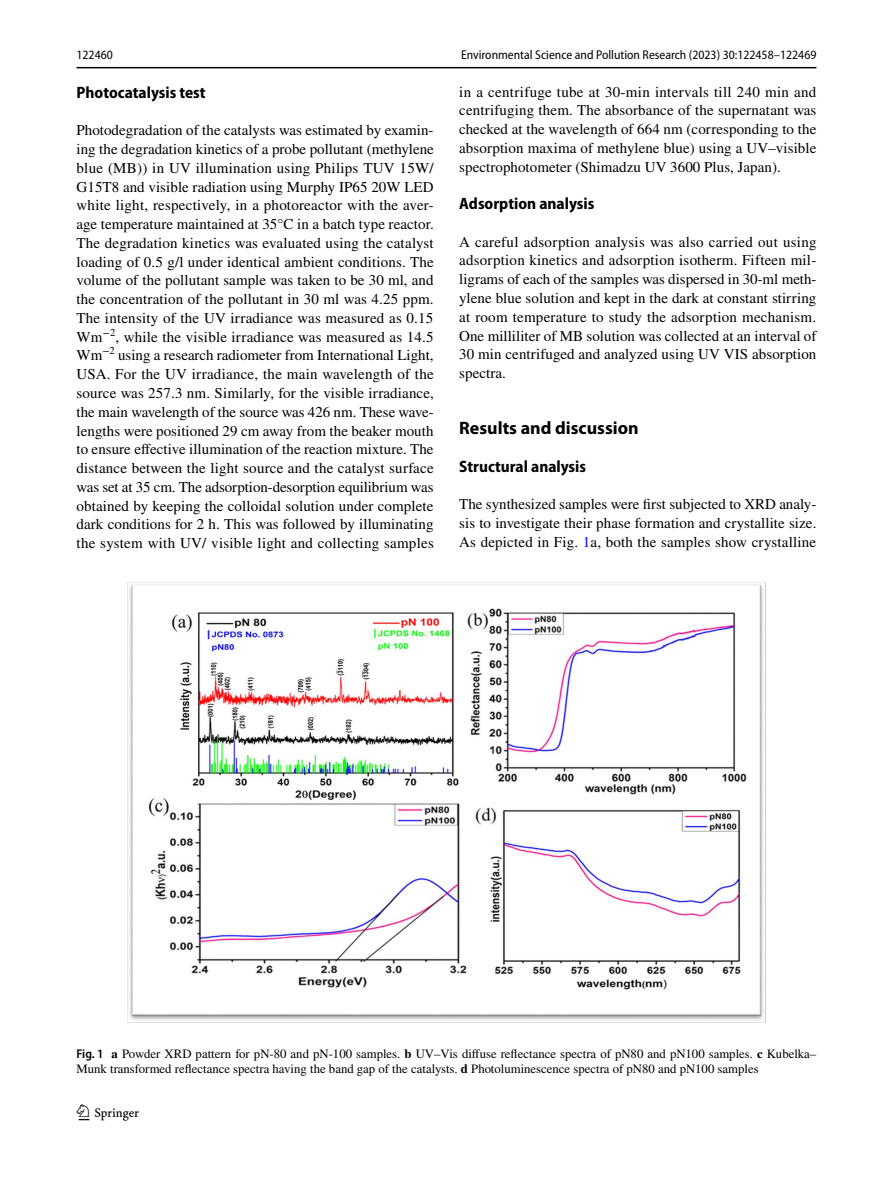
<style>
.page{position:relative;width:893px;height:1187px;background:#fff}
.page>*{position:absolute;margin:0;border:0;box-sizing:border-box;transform-origin:0 0}
.t1{font:22.5px "Springnew Regular 3";color:#000}
.t2{font:700 18px "Myriad Pro";color:#000}
.t3{font:700 semi-condensed 16.5px "Myriad Pro";color:#000}
.t4{font:15px/18.8px "STIX";letter-spacing:.005em;color:#000;text-align:justify}
.t5{font:12.75px/15px "STIX";color:#000}
.t6{font:semi-condensed 12.75px "Myriad Pro";color:#000}
.s1{color:#00f}
.s2{font-family:"Myriad Pro";font-weight:600;font-stretch:semi-condensed}
.s3{font-weight:700}
</style>
<div class="page">
<hr style="left:77px;top:67px;width:739px;height:1px;background:#000">
<img style="left:128px;top:582px;width:637px;height:438px">
<p class="t6" style="left:77px;top:48px;width:38px">122460</p>
<p class="t6" style="left:461px;top:48px;width:357px">Environmental Science and Pollution Research (2023) 30:122458–122469</p>
<p class="t3" style="left:77px;top:83px;width:131px">Photocatalysis test</p>
<p class="t4" style="left:77px;top:122px;width:359px">Photodegradation of the catalysts was estimated by examin&shy;ing the degradation kinetics of a probe pollutant (methylene blue (MB)) in UV illumination using Philips TUV 15W/ G15T8 and visible radiation using Murphy IP65 20W LED white light, respectively, in a photoreactor with the aver&shy;age temperature maintained at 35°C in a batch type reactor.<br>The degradation kinetics was evaluated using the catalyst loading of 0.5 g/l under identical ambient conditions. The volume of the pollutant sample was taken to be 30 ml, and the concentration of the pollutant in 30 ml was 4.25 ppm.<br>The intensity of the UV irradiance was measured as 0.15<br>Wm<sup>−2</sup>, while the visible irradiance was measured as 14.5<br>Wm<sup>−2</sup> using a research radiometer from International Light, USA. For the UV irradiance, the main wavelength of the source was 257.3 nm. Similarly, for the visible irradiance, the main wavelength of the source was 426 nm. These wave&shy;lengths were positioned 29 cm away from the beaker mouth to ensure effective illumination of the reaction mixture. The distance between the light source and the catalyst surface was set at 35 cm. The adsorption-desorption equilibrium was obtained by keeping the colloidal solution under complete dark conditions for 2 h. This was followed by illuminating the system with UV/ visible light and collecting samples</p>
<p class="t4" style="left:459px;top:83px;width:359px">in a centrifuge tube at 30-min intervals till 240 min and centrifuging them. The absorbance of the supernatant was checked at the wavelength of 664 nm (corresponding to the absorption maxima of methylene blue) using a UV–visible spectrophotometer (Shimadzu UV 3600 Plus, Japan).</p>
<p class="t3" style="left:459px;top:194px;width:137px">Adsorption analysis</p>
<p class="t4" style="left:459px;top:233px;width:359px">A careful adsorption analysis was also carried out using adsorption kinetics and adsorption isotherm. Fifteen mil&shy;ligrams of each of the samples was dispersed in 30-ml meth&shy;ylene blue solution and kept in the dark at constant stirring at room temperature to study the adsorption mechanism.<br>One milliliter of MB solution was collected at an interval of 30 min centrifuged and analyzed using UV VIS absorption spectra.</p>
<p class="t2" style="left:459px;top:416px;width:181px">Results and discussion</p>
<p class="t3" style="left:459px;top:457px;width:128px">Structural analysis</p>
<p class="t4" style="left:459px;top:496px;width:359px">The synthesized samples were first subjected to XRD analy&shy;sis to investigate their phase formation and crystallite size.<br>As depicted in Fig. <span class="s1">1</span>a, both the samples show crystalline</p>
<p class="t5" style="left:77px;top:1046px;width:741px"><span class="s2">Fig. 1</span> <span class="s3">a</span> Powder XRD pattern for pN-80 and pN-100 samples. <span class="s3">b</span> UV–Vis diffuse reflectance spectra of pN80 and pN100 samples. <span class="s3">c</span> Kubelka–<br>Munk transformed reflectance spectra having the band gap of the catalysts. <span class="s3">d</span> Photoluminescence spectra of pN80 and pN100 samples</p>
<h1 class="t1" style="left:79px;top:1104px;width:62px">1 3</h1>
</div>
